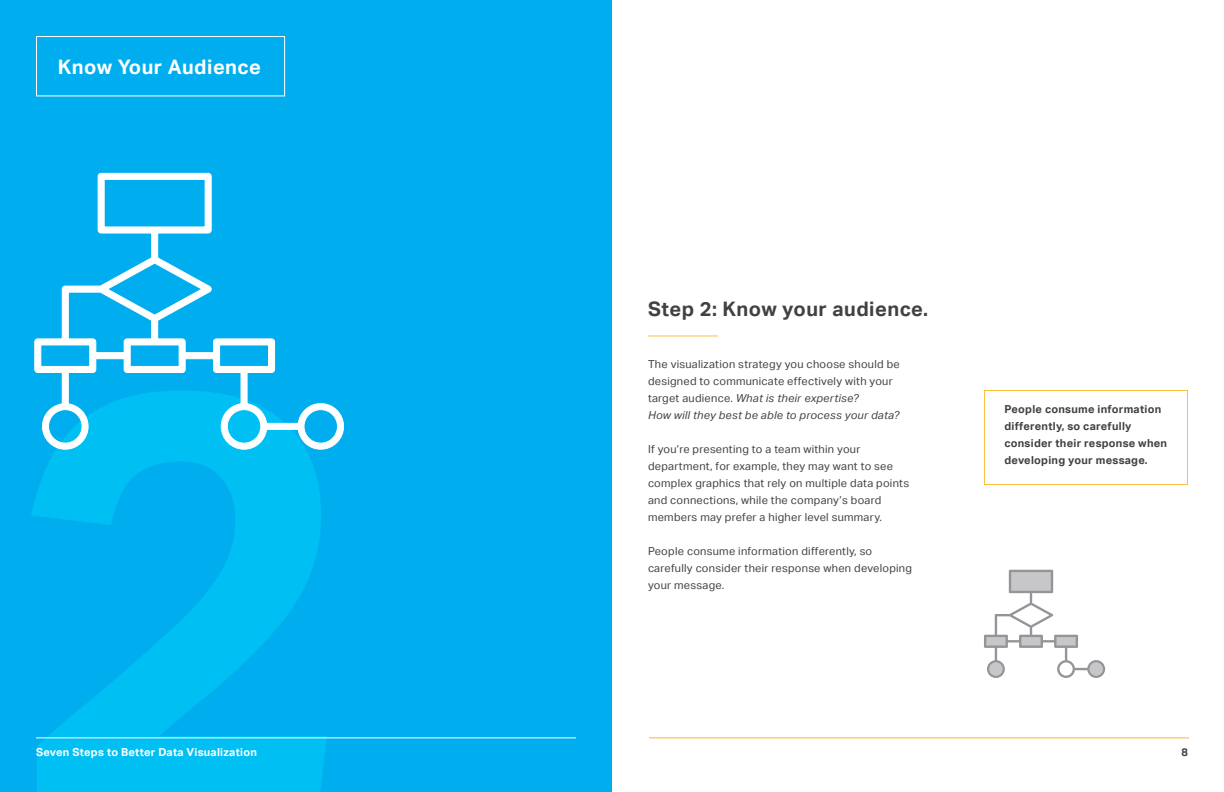
<style>
.page{position:relative;width:1224px;height:792px;background:#fff}
.page>*{position:absolute;margin:0;border:0;box-sizing:border-box;transform-origin:0 0}
.t1{font:700 20px "Aktiv Grotesk";letter-spacing:.025em;color:#414042}
.t2{font:700 20px "Aktiv Grotesk";letter-spacing:.025em;color:#fff}
.t3{font:700 20px "Aktiv Grotesk";color:#febf3f}
.t4{font:11px/17px "Aktiv Grotesk";letter-spacing:.025em;color:#414042}
.t5{font:700 11px/17px "Aktiv Grotesk";letter-spacing:.025em;color:#414042}
.t6{font:700 11px "Aktiv Grotesk";letter-spacing:.025em;color:#fff}
.s1{font-style:italic}
</style>
<div class="page">
<div style="left:0;top:0;width:612px;height:792px;background:#00aeef"></div>
<hr style="left:649px;top:737px;width:540px;height:1px;background:#fdb924">
<hr style="left:36px;top:737px;width:540px;height:1px;background:#fff">
<div style="left:36px;top:36px;width:249px;height:60px;border:1px solid #fff"></div>
<div style="left:984px;top:390px;width:204px;height:95px;border:1px solid #febf3f"></div>
<svg style="left:34px;top:172px;width:311px;height:278px"></svg>
<svg style="left:984px;top:570px;width:121px;height:108px"></svg>
<h1 class="t2" style="left:58px;top:56px;width:204px">Know Your Audience</h1>
<h1 class="t1" style="left:648px;top:297px;width:282px">Step 2: Know your audience.</h1>
<h1 class="t3" style="left:648px;top:314px;width:71px">_______</h1>
<p class="t4" style="left:648px;top:356px;width:253px">The visualization strategy you choose should be designed to communicate effectively with your target audience. <span class="s1">What is their expertise?<br>How will they best be able to process your data?</span></p>
<p class="t4" style="left:648px;top:441px;width:263px">If you’re presenting to a team within your department, for example, they may want to see complex graphics that rely on multiple data points and connections, while the company’s board members may prefer a higher level summary.</p>
<p class="t4" style="left:648px;top:543px;width:266px">People consume information differently, so carefully consider their response when developing your message.</p>
<p class="t5" style="left:1005px;top:401px;width:164px">People consume information differently, so carefully consider their response when developing your message.</p>
<p class="t6" style="left:36px;top:746px;width:222px">Seven Steps to Better Data Visualization</p>
<p class="t5" style="left:1181px;top:744px;width:8px">8</p>
</div>
